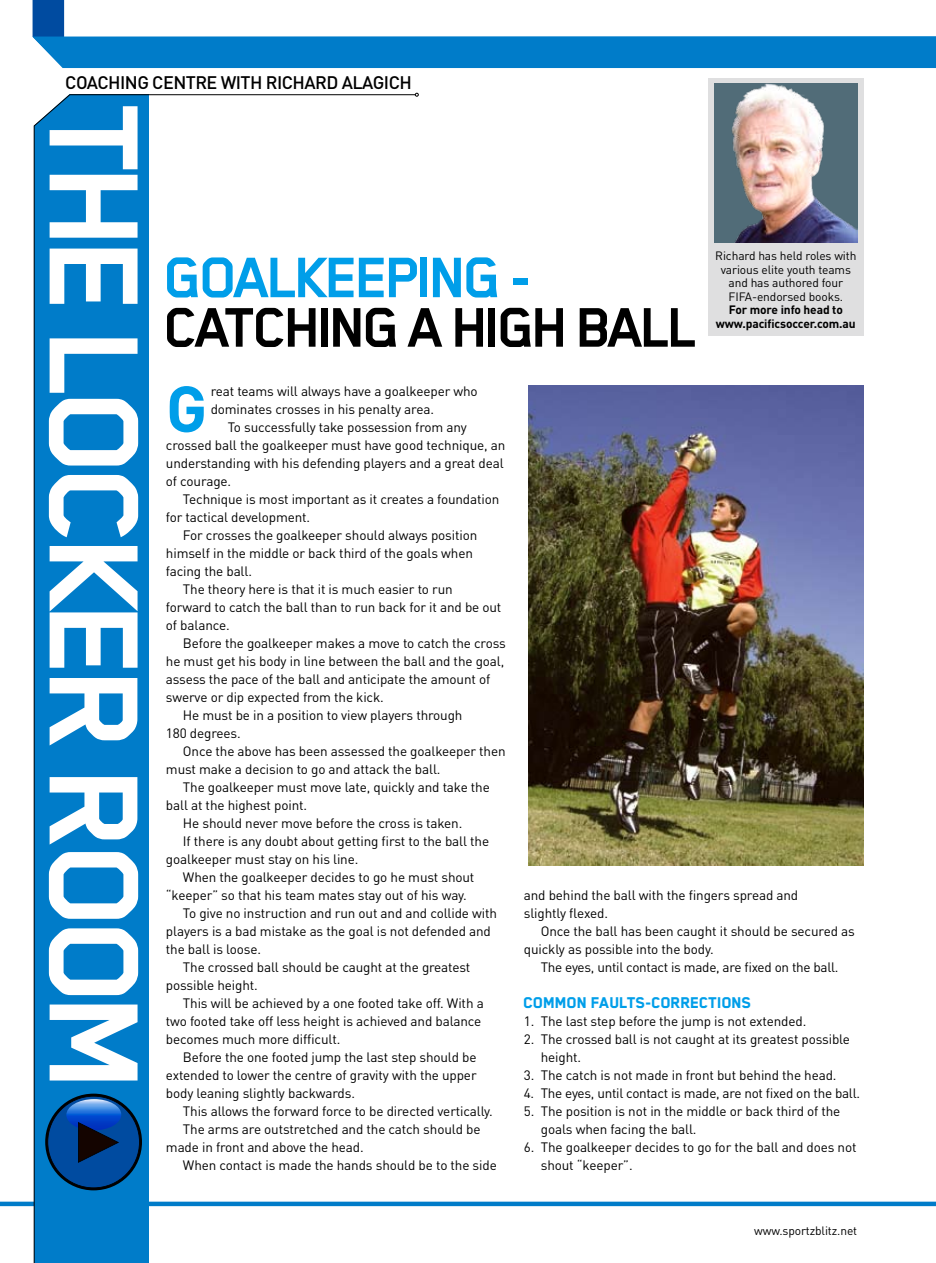
<style>
.page{position:relative;width:936px;height:1263px;background:#fff}
.page>*{position:absolute;margin:0;border:0;box-sizing:border-box;transform-origin:0 0}
.t1{font:700 147px "Blender Pro";letter-spacing:-.07em;color:#fff}
.t2{font:700 66px "Blender Pro";letter-spacing:-.06em;color:#009ee9}
.t3{font:700 64.5px "Blender Pro";letter-spacing:-.06em;color:#000}
.t4{font:700 64.05px "DIN";color:#009ee9}
.t5{font:500 18px "DIN";letter-spacing:-.03em;color:#000}
.t6{font:800 18px "Blender Pro";letter-spacing:-.01em;color:#009ee9}
.t7{font:13.5px/18px "DIN";letter-spacing:-.01em;color:#000}
.t8{font:12px/13.5px "DIN";letter-spacing:-.01em;color:#000;text-align:center}
.t9{font:700 12px/13.5px "DIN";letter-spacing:-.01em;color:#000;text-align:center}
</style>
<div class="page">
<svg style="left:32px;top:0;width:903px;height:68px"></svg>
<hr style="left:0;top:1202px;width:935px;height:4px;background:#007cc9">
<svg style="left:33px;top:94px;width:383px;height:1169px"></svg>
<div style="left:708px;top:78px;width:155px;height:258px;background:#dfdfe0"></div>
<img style="left:714px;top:84px;width:143px;height:159px">
<svg style="left:47px;top:1096px;width:93px;height:92px;background:#084a91"></svg>
<img style="left:528px;top:386px;width:335px;height:480px">
<h3 class="t5" style="left:65px;top:71px;width:212px">COACHING CENTRE WITH RICHAR</h3>
<h3 class="t5" style="left:326px;top:71px;width:47px">D ALAGICH</h3>
<h1 class="t1" style="left:173px;top:108px;width:993px;rotate:90deg">THE LOCKER ROOM</h1>
<h2 class="t2" style="left:166px;top:242px;width:133px">GOALKEE</h2>
<h2 class="t2" style="left:388px;top:242px;width:147px">PING -</h2>
<h3 class="t3" style="left:166px;top:292px;width:504px">CATCHING A HIGH BALL</h3>
<p class="t8" style="left:715px;top:249px;width:143px">Richard has held roles with various elite youth teams and has authored four<br>FIFA-endorsed books.</p>
<p class="t9" style="left:716px;top:302px;width:141px">For more info head to www.pacificsoccer.com.au</p>
<h3 class="t4" style="left:166px;top:367px;width:43px">G</h3>
<p class="t7" style="left:211px;top:382px;width:268px">reat teams will always have a goalkeeper who dominates crosses in his penalty area.</p>
<p class="t7" style="left:166px;top:418px;width:341px;text-indent:62px">To successfully take possession from any crossed ball the goalkeeper must have good technique, an understanding with his defending players and a great deal of courage.</p>
<p class="t7" style="left:183px;top:490px;width:318px">Technique is most important as it creates a foundation</p>
<p class="t7" style="left:166px;top:508px;width:146px">for tactical development.</p>
<p class="t7" style="left:183px;top:526px;width:296px">For crosses the goalkeeper should always position</p>
<p class="t7" style="left:166px;top:544px;width:308px">himself in the middle or back third of the goals when</p>
<p class="t7" style="left:166px;top:562px;width:88px">facing the ball.</p>
<p class="t7" style="left:183px;top:580px;width:271px">The theory here is that it is much easier to run</p>
<p class="t7" style="left:166px;top:598px;width:337px">forward to catch the ball than to run back for it and be out</p>
<p class="t7" style="left:166px;top:616px;width:65px">of balance.</p>
<p class="t7" style="left:183px;top:634px;width:324px">Before the goalkeeper makes a move to catch the cross</p>
<p class="t7" style="left:166px;top:652px;width:340px">he must get his body in line between the ball and the goal,</p>
<p class="t7" style="left:166px;top:670px;width:326px">assess the pace of the ball and anticipate the amount of</p>
<p class="t7" style="left:166px;top:688px;width:219px">swerve or dip expected from the kick.</p>
<p class="t7" style="left:183px;top:706px;width:281px">He must be in a position to view players through</p>
<p class="t7" style="left:166px;top:724px;width:76px">180 degrees.</p>
<p class="t7" style="left:183px;top:742px;width:324px">Once the above has been assessed the goalkeeper then</p>
<p class="t7" style="left:166px;top:760px;width:276px">must make a decision to go and attack the ball.</p>
<p class="t7" style="left:183px;top:778px;width:308px">The goalkeeper must move late, quickly and take the</p>
<p class="t7" style="left:166px;top:796px;width:143px">ball at the highest point.</p>
<p class="t7" style="left:183px;top:814px;width:281px">He should never move before the cross is taken.</p>
<p class="t7" style="left:183px;top:832px;width:308px">If there is any doubt about getting first to the ball the</p>
<p class="t7" style="left:166px;top:850px;width:194px">goalkeeper must stay on his line.</p>
<p class="t7" style="left:183px;top:868px;width:293px">When the goalkeeper decides to go he must shout</p>
<p class="t7" style="left:166px;top:886px;width:302px">“keeper” so that his team mates stay out of his way.</p>
<p class="t7" style="left:183px;top:904px;width:315px">To give no instruction and run out and and collide with</p>
<p class="t7" style="left:166px;top:922px;width:326px">players is a bad mistake as the goal is not defended and</p>
<p class="t7" style="left:166px;top:940px;width:97px">the ball is loose.</p>
<p class="t7" style="left:183px;top:958px;width:289px">The crossed ball should be caught at the greatest</p>
<p class="t7" style="left:166px;top:976px;width:93px">possible height.</p>
<p class="t7" style="left:183px;top:994px;width:302px">This will be achieved by a one footed take off. With a</p>
<p class="t7" style="left:166px;top:1012px;width:317px">two footed take off less height is achieved and balance</p>
<p class="t7" style="left:166px;top:1030px;width:176px">becomes much more difficult.</p>
<p class="t7" style="left:183px;top:1048px;width:295px">Before the one footed jump the last step should be</p>
<p class="t7" style="left:166px;top:1066px;width:312px">extended to lower the centre of gravity with the upper</p>
<p class="t7" style="left:166px;top:1084px;width:191px">body leaning slightly backwards.</p>
<p class="t7" style="left:183px;top:1102px;width:311px">This allows the forward force to be directed vertically.</p>
<p class="t7" style="left:183px;top:1120px;width:299px">The arms are outstretched and the catch should be</p>
<p class="t7" style="left:166px;top:1138px;width:199px">made in front and above the head.</p>
<p class="t7" style="left:183px;top:1156px;width:315px">When contact is made the hands should be to the side</p>
<p class="t7" style="left:523px;top:886px;width:276px">and behind the ball with the fingers spread and slightly flexed.</p>
<p class="t7" style="left:523px;top:922px;width:332px;text-indent:17px">Once the ball has been caught it should be secured as quickly as possible into the body.</p>
<p class="t7" style="left:541px;top:958px;width:299px">The eyes, until contact is made, are fixed on the ball.</p>
<h3 class="t6" style="left:523px;top:992px;width:229px">COMMON FAULTS-CORRECTIONS</h3>
<p class="t7" style="left:523px;top:1012px;width:284px">1. The last step before the jump is not extended.</p>
<p class="t7" style="left:540px;top:1030px;width:310px;text-indent:-17px">2. The crossed ball is not caught at its greatest possible height.</p>
<p class="t7" style="left:523px;top:1066px;width:314px">3. The catch is not made in front but behind the head.</p>
<p class="t7" style="left:523px;top:1084px;width:338px">4. The eyes, until contact is made, are not fixed on the ball.</p>
<p class="t7" style="left:540px;top:1102px;width:301px;text-indent:-17px">5. The position is not in the middle or back third of the goals when facing the ball.</p>
<p class="t7" style="left:540px;top:1138px;width:317px;text-indent:-17px">6. The goalkeeper decides to go for the ball and does not shout “keeper”.</p>
<p class="t8" style="left:754px;top:1224px;width:104px">www.sportzblitz.net</p>
</div>
